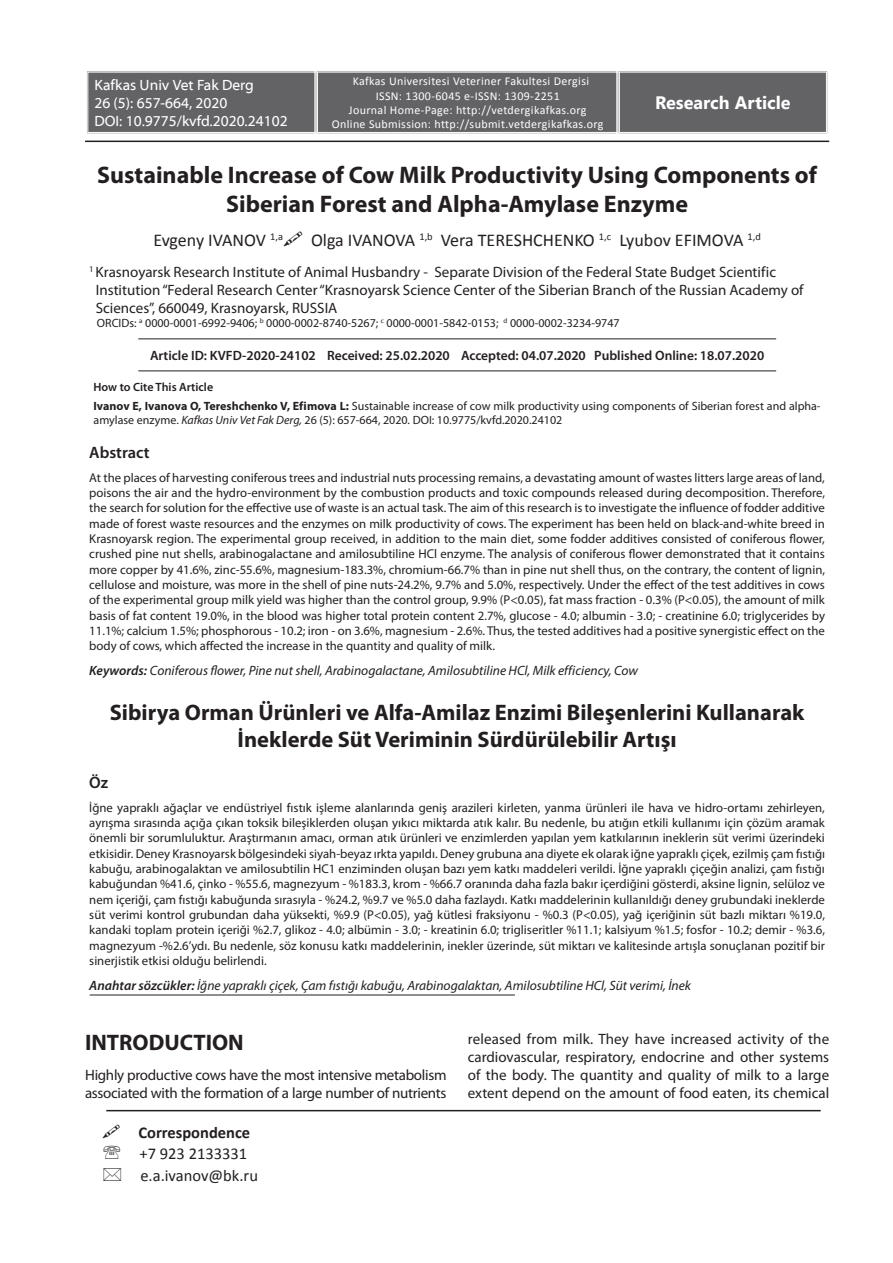
<style>
.page{position:relative;width:893px;height:1263px;background:#fff}
.page>*{position:absolute;margin:0;border:0;box-sizing:border-box;transform-origin:0 0}
.t1{font:700 24px/28.8px "Myriad Pro";color:#231f20;text-align:center}
.t2{font:700 22.5px/27px "Myriad Pro";color:#231f20;text-align:center}
.t3{font:18px "Calibri";color:#231f20}
.t4{font:700 18px "Segoe UI";color:#fff}
.t5{font:16.5px/21.6px "Calibri";color:#231f20}
.t6{font:700 16.5px "Calibri";color:#231f20}
.t7{font:600 16.5px "Myriad Pro";color:#231f20}
.t8{font:15px/18px "Myriad Pro";color:#231f20}
.t9{font:15px/18px "Myriad Pro";letter-spacing:-.02em;color:#231f20}
.t10{font:15px/18px "Myriad Web Pro";color:#fff}
.t11{font:italic 13.5px "Myriad Pro";color:#231f20}
.t12{font:600 13.5px "Myriad Pro";color:#231f20}
.t13{font:12.75px/15.3px "Myriad Pro";color:#231f20;text-align:justify}
.t14{font:12px/18.6px "Myriad Pro";color:#231f20}
.t15{font:12px/14.2px "Calibri";letter-spacing:.03em;color:#fff;text-align:center}
.s1{font-weight:600}
.s2{font-weight:700}
.s3{font-style:italic}
</style>
<div class="page">
<hr style="left:106px;top:1110px;width:715px;height:1px;background:#231f20">
<hr style="left:85px;top:141px;width:744px;height:1px;background:#231f20">
<hr style="left:138px;top:339px;width:638px;height:1px;background:#231f20">
<hr style="left:138px;top:371px;width:638px;height:1px;background:#231f20">
<hr style="left:90px;top:995px;width:425px;height:1px;background:#231f20">
<div style="left:87px;top:71px;width:738px;height:63px;background:#636366"></div>
<div style="left:618px;top:70px;width:210px;height:64px;border:1px solid #fff"></div>
<div style="left:619px;top:72px;width:208px;height:61px;border:1px solid #fff"></div>
<p class="t10" style="left:94px;top:77px;width:195px">Kafkas Univ Vet Fak Derg<br>26 (5): 657-664, 2020<br>DOI: 10.9775/kvfd.2020.24102</p>
<p class="t15" style="left:332px;top:74px;width:273px">Kafkas Universitesi Veteriner Fakultesi Dergisi<br>ISSN: 1300-6045 e-ISSN: 1309-2251<br>Journal Home-Page: http://vetdergikafkas.org Online Submission: http://submit.vetdergikafkas.org</p>
<h3 class="t4" style="left:655px;top:90px;width:137px">Research Article</h3>
<h1 class="t1" style="left:97px;top:161px;width:721px">Sustainable Increase of Cow Milk Productivity Using Components of<br>Siberian Forest and Alpha-Amylase Enzyme</h1>
<h3 class="t3" style="left:153px;top:229px;width:131px">Evgeny IVANOV <sup>1,a</sup></h3>
<h3 class="t3" style="left:311px;top:229px;width:451px">Olga IVANOVA <sup>1,b</sup> Vera TERESHCHENKO <sup>1,c</sup> Lyubov EFIMOVA <sup>1,d</sup></h3>
<p class="t8" style="left:96px;top:262px;width:709px;text-indent:-6px"><sup>1</sup> Krasnoyarsk Research Institute of Animal Husbandry - Separate Division of the Federal State Budget Scientific<br>Institution “Federal Research Center “Krasnoyarsk Science Center of the Siberian Branch of the Russian Academy of<br>Sciences”, 660049, Krasnoyarsk, RUSSIA</p>
<p class="t14" style="left:97px;top:314px;width:524px">ORCIDs: <sup>a</sup> 0000-0001-6992-9406; <sup>b</sup> 0000-0002-8740-5267; <sup>c</sup> 0000-0001-5842-0153; <sup>d</sup> 0000-0002-3234-9747</p>
<p class="t12" style="left:150px;top:347px;width:616px">Article ID: KVFD-2020-24102 Received: 25.02.2020 Accepted: 04.07.2020 Published Online: 18.07.2020</p>
<p class="t14" style="left:94px;top:378px;width:729px"><span class="s1">How to Cite This Article<br></span><span class="s2">Ivanov E, Ivanova O, Tereshchenko V, Efimova L:</span> Sustainable increase of cow milk productivity using components of Siberian forest and alpha-</p>
<p class="t14" style="left:94px;top:411px;width:470px">amylase enzyme. <span class="s3">Kafkas Univ Vet Fak Derg,</span> 26 (5): 657-664, 2020<span class="s3">.</span> DOI: 10.9775/kvfd.2020.24102</p>
<p class="t7" style="left:89px;top:442px;width:62px">Abstract</p>
<p class="t13" style="left:89px;top:470px;width:737px">At the places of harvesting coniferous trees and industrial nuts processing remains, a devastating amount of wastes litters large areas of land, poisons the air and the hydro-environment by the combustion products and toxic compounds released during decomposition. Therefore, the search for solution for the effective use of waste is an actual task. The aim of this research is to investigate the influence of fodder additive made of forest waste resources and the enzymes on milk productivity of cows. The experiment has been held on black-and-white breed in Krasnoyarsk region. The experimental group received, in addition to the main diet, some fodder additives consisted of coniferous flower, crushed pine nut shells, arabinogalactane and amilosubtiline HCl enzyme. The analysis of coniferous flower demonstrated that it contains more copper by 41.6%, zinc-55.6%, magnesium-183.3%, chromium-66.7% than in pine nut shell thus, on the contrary, the content of lignin, cellulose and moisture, was more in the shell of pine nuts-24.2%, 9.7% and 5.0%, respectively. Under the effect of the test additives in cows of the experimental group milk yield was higher than the control group, 9.9% (P&lt;0.05), fat mass fraction - 0.3% (P&lt;0.05), the amount of milk basis of fat content 19.0%, in the blood was higher total protein content 2.7%, glucose - 4.0; albumin - 3.0; - creatinine 6.0; triglycerides by 11.1%; calcium 1.5%; phosphorous - 10.2; iron - on 3.6%, magnesium - 2.6%. Thus, the tested additives had a positive synergistic effect on the body of cows, which affected the increase in the quantity and quality of milk.</p>
<p class="t11" style="left:89px;top:662px;width:550px"><span class="s1">Keywords:</span> Coniferous flower, Pine nut shell, Arabinogalactane, Amilosubtiline HCl, Milk efficiency, Cow</p>
<h2 class="t2" style="left:110px;top:699px;width:696px">Sibirya Orman Ürünleri ve Alfa-Amilaz Enzimi Bileşenlerini Kullanarak<br>İneklerde Süt Veriminin Sürdürülebilir Artışı</h2>
<p class="t7" style="left:89px;top:772px;width:20px">Öz</p>
<p class="t13" style="left:89px;top:800px;width:737px">İğne yapraklı ağaçlar ve endüstriyel fıstık işleme alanlarında geniş arazileri kirleten, yanma ürünleri ile hava ve hidro-ortamı zehirleyen, ayrışma sırasında açığa çıkan toksik bileşiklerden oluşan yıkıcı miktarda atık kalır. Bu nedenle, bu atığın etkili kullanımı için çözüm aramak önemli bir sorumluluktur. Araştırmanın amacı, orman atık ürünleri ve enzimlerden yapılan yem katkılarının ineklerin süt verimi üzerindeki etkisidir. Deney Krasnoyarsk bölgesindeki siyah-beyaz ırkta yapıldı. Deney grubuna ana diyete ek olarak iğne yapraklı çiçek, ezilmiş çam fıstığı kabuğu, arabinogalaktan ve amilosubtilin HC1 enziminden oluşan bazı yem katkı maddeleri verildi. İğne yapraklı çiçeğin analizi, çam fıstığı kabuğundan %41.6, çinko - %55.6, magnezyum - %183.3, krom - %66.7 oranında daha fazla bakır içerdiğini gösterdi, aksine lignin, selüloz ve nem içeriği, çam fıstığı kabuğunda sırasıyla - %24.2, %9.7 ve %5.0 daha fazlaydı. Katkı maddelerinin kullanıldığı deney grubundaki ineklerde süt verimi kontrol grubundan daha yüksekti, %9.9 (P&lt;0.05), yağ kütlesi fraksiyonu - %0.3 (P&lt;0.05), yağ içeriğinin süt bazlı miktarı %19.0, kandaki toplam protein içeriği %2.7, glikoz - 4.0; albümin - 3.0; - kreatinin 6.0; trigliseritler %11.1; kalsiyum %1.5; fosfor - 10.2; demir - %3.6, magnezyum -%2.6’ydı. Bu nedenle, söz konusu katkı maddelerinin, inekler üzerinde, süt miktarı ve kalitesinde artışla sonuçlanan pozitif bir sinerjistik etkisi olduğu belirlendi.</p>
<p class="t11" style="left:89px;top:977px;width:603px"><span class="s1">Anahtar sözcükler:</span> İğne yapraklı çiçek, Çam fıstığı kabuğu, Arabinogalaktan, Amilosubtiline HCl, Süt verimi, İnek</p>
<h2 class="t2" style="left:85px;top:1029px;width:160px">INTRODUCTION</h2>
<p class="t9" style="left:85px;top:1066px;width:363px">Highly productive cows have the most intensive metabolism associated with the formation of a large number of nutrients</p>
<p class="t6" style="left:138px;top:1122px;width:113px">Correspondence</p>
<p class="t5" style="left:140px;top:1142px;width:120px">+7 923 2133331 e.a.ivanov@bk.ru</p>
<p class="t8" style="left:468px;top:1030px;width:363px;text-align:justify">released from milk. They have increased activity of the cardiovascular, respiratory, endocrine and other systems of the body. The quantity and quality of milk to a large extent depend on the amount of food eaten, its chemical</p>
</div>
